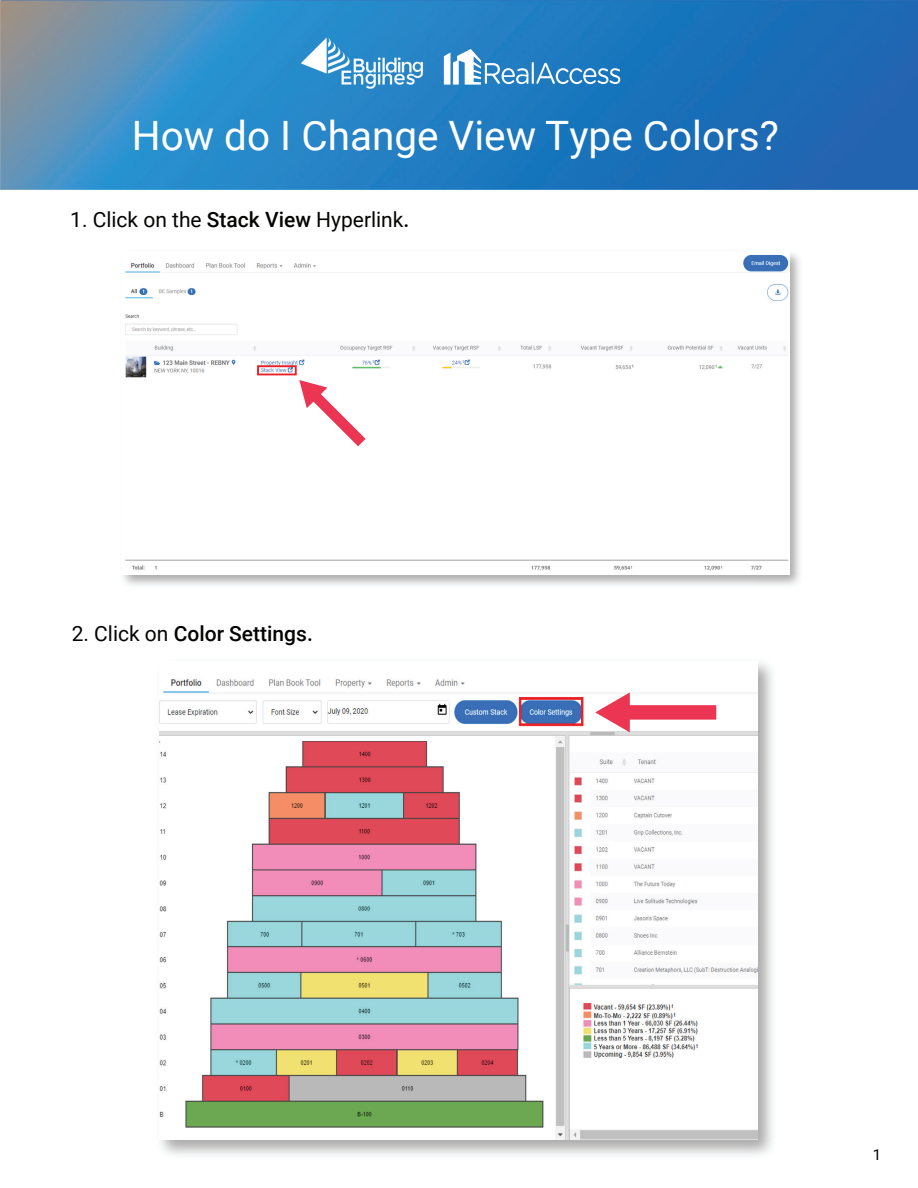
<style>
.page{position:relative;width:918px;height:1188px;background:#fff}
.page>*{position:absolute;margin:0;border:0;box-sizing:border-box;transform-origin:0 0}
.t1{font:40.5px "Roboto";color:#fff}
.t2{font:21px "Roboto";color:#040503}
.t3{font:500 21px "Roboto";color:#040503}
.t4{font:15px "Roboto";color:#040503}
.s1{font-weight:500}
.s2{font-weight:400}
</style>
<div class="page">
<img style="left:1px;top:0;width:917px;height:189px">
<hr style="left:532px;top:62px;width:2px;height:22px;background:#fff">
<svg style="left:536px;top:63px;width:84px;height:21px"></svg>
<svg style="left:444px;top:49px;width:84px;height:36px"></svg>
<img style="left:299px;top:36px;width:125px;height:56px">
<img style="left:123px;top:253px;width:677px;height:332px">
<img style="left:123px;top:253px;width:666px;height:321px">
<svg style="left:299px;top:380px;width:67px;height:66px"></svg>
<img style="left:160px;top:678px;width:598px;height:462px">
<svg style="left:595px;top:692px;width:121px;height:40px"></svg>
<h1 class="t1" style="left:132px;top:107px;width:649px">How do I Change View Type Colors?</h1>
<p class="t2" style="left:70px;top:205px;width:341px">1. Click on the <span class="s1">Stack View</span> Hyperlink<span class="s1">.</span></p>
<p class="t3" style="left:72px;top:619px;width:243px"><span class="s2">2. Click on</span> Color Settings.</p>
<p class="t4" style="left:873px;top:1144px;width:10px">1</p>
</div>
